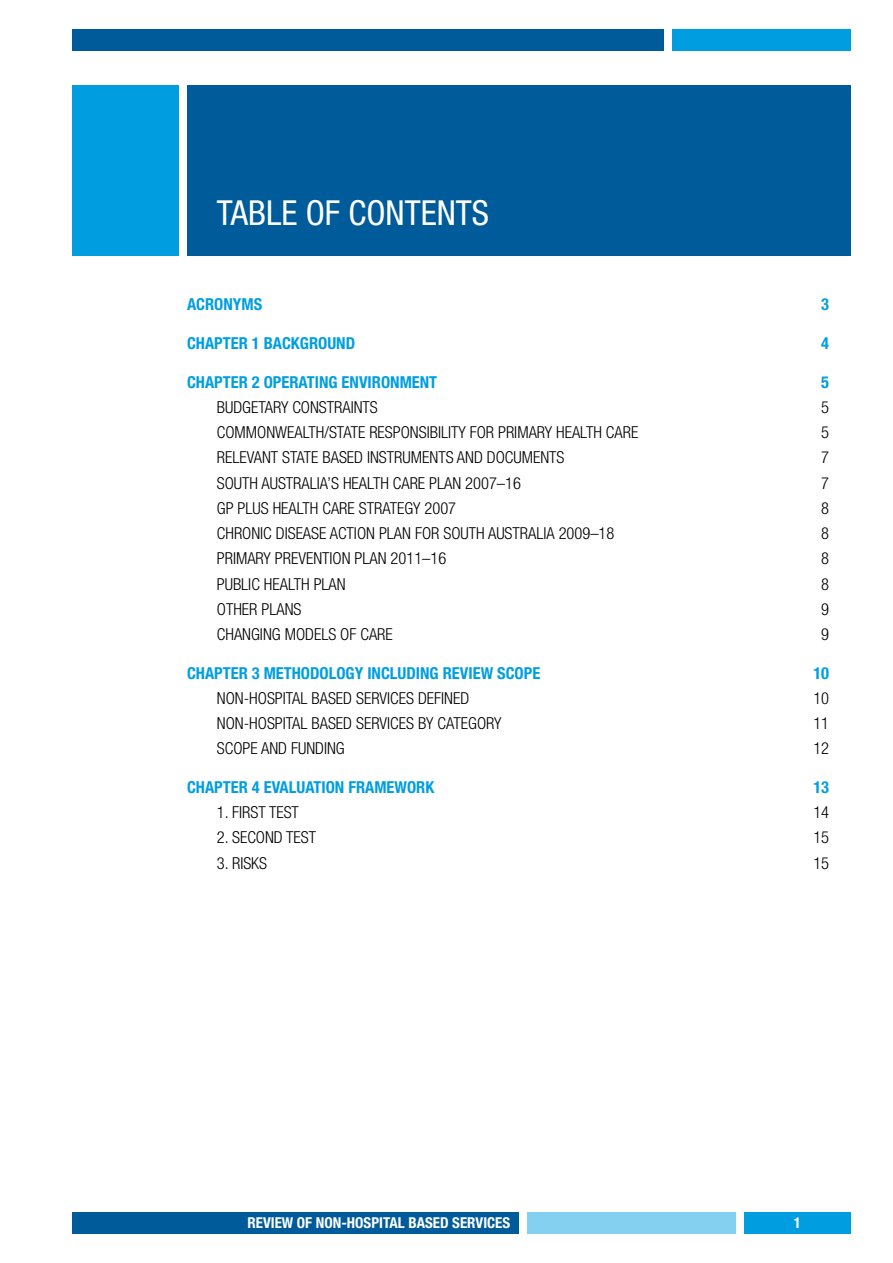
<style>
.page{position:relative;width:893px;height:1263px;background:#fff}
.page>*{position:absolute;margin:0;border:0;box-sizing:border-box;transform-origin:0 0}
.t1{font:condensed 34.5px "Helvetica Neue";color:#fff}
.t2{font:300 condensed 16.5px "Helvetica Neue";color:#000}
.t3{font:700 condensed 16.5px "Helvetica Neue";color:#009ee0}
.t4{font:700 condensed 15px "Helvetica Neue";color:#fff}
</style>
<div class="page">
<div style="left:187px;top:85px;width:663px;height:170px;background:#005b9a"></div>
<div style="left:72px;top:85px;width:107px;height:170px;background:#009ee0"></div>
<div style="left:72px;top:30px;width:591px;height:21px;background:#005b9a"></div>
<div style="left:72px;top:1212px;width:447px;height:21px;background:#005b9a"></div>
<div style="left:527px;top:1212px;width:209px;height:21px;background:#84d0f0"></div>
<div style="left:672px;top:30px;width:178px;height:21px;background:#009ee0"></div>
<div style="left:744px;top:1212px;width:106px;height:21px;background:#009ee0"></div>
<h1 class="t1" style="left:217px;top:193px;width:32px">TABLE</h1>
<h1 class="t1" style="left:306px;top:193px;width:62px">OF CONTENTS</h1>
<p class="t3" style="left:187px;top:295px;width:77px">ACRONYMS</p>
<p class="t3" style="left:821px;top:295px;width:9px">3</p>
<p class="t3" style="left:187px;top:333px;width:19px">CHAPTER</p>
<p class="t3" style="left:252px;top:333px;width:105px">1 BACKGROUND</p>
<p class="t3" style="left:821px;top:333px;width:9px">4</p>
<p class="t3" style="left:187px;top:372px;width:19px">CHAPTER</p>
<p class="t3" style="left:252px;top:372px;width:187px">2 OPERATING ENVIRONMENT</p>
<p class="t3" style="left:821px;top:372px;width:9px">5</p>
<p class="t2" style="left:217px;top:397px;width:162px">BUDGETARY CONSTRAINTS</p>
<p class="t2" style="left:821px;top:397px;width:9px">5</p>
<p class="t2" style="left:217px;top:423px;width:423px">COMMONWEALTH/STATE RESPONSIBILITY FOR PRIMARY HEALTH CARE</p>
<p class="t2" style="left:821px;top:423px;width:9px">5</p>
<p class="t2" style="left:217px;top:448px;width:349px">RELEVANT STATE BASED INSTRUMENTS AND DOCUMENTS</p>
<p class="t2" style="left:821px;top:448px;width:9px">7</p>
<p class="t2" style="left:217px;top:473px;width:306px">SOUTH AUSTRALIA’S HEALTH CARE PLAN 2007–16</p>
<p class="t2" style="left:821px;top:473px;width:9px">7</p>
<p class="t2" style="left:217px;top:498px;width:241px">GP PLUS HEALTH CARE STRATEGY 2007</p>
<p class="t2" style="left:821px;top:498px;width:9px">8</p>
<p class="t2" style="left:217px;top:524px;width:399px">CHRONIC DISEASE ACTION PLAN FOR SOUTH AUSTRALIA 2009–18</p>
<p class="t2" style="left:821px;top:524px;width:9px">8</p>
<p class="t2" style="left:217px;top:549px;width:231px">PRIMARY PREVENTION PLAN 2011–16</p>
<p class="t2" style="left:821px;top:549px;width:9px">8</p>
<p class="t2" style="left:217px;top:574px;width:130px">PUBLIC HEALTH PLAN</p>
<p class="t2" style="left:821px;top:574px;width:9px">8</p>
<p class="t2" style="left:217px;top:599px;width:86px">OTHER PLANS</p>
<p class="t2" style="left:821px;top:599px;width:9px">9</p>
<p class="t2" style="left:217px;top:625px;width:177px">CHANGING MODELS OF CARE</p>
<p class="t2" style="left:821px;top:625px;width:9px">9</p>
<p class="t3" style="left:187px;top:663px;width:19px">CHAPTER</p>
<p class="t3" style="left:252px;top:663px;width:290px">3 METHODOLOGY INCLUDING REVIEW SCOPE</p>
<p class="t3" style="left:813px;top:663px;width:17px">10</p>
<p class="t2" style="left:217px;top:688px;width:254px">NON-HOSPITAL BASED SERVICES DEFINED</p>
<p class="t2" style="left:813px;top:688px;width:17px">10</p>
<p class="t2" style="left:217px;top:714px;width:286px">NON-HOSPITAL BASED SERVICES BY CATEGORY</p>
<p class="t2" style="left:813px;top:714px;width:17px">11</p>
<p class="t2" style="left:217px;top:739px;width:129px">SCOPE AND FUNDING</p>
<p class="t2" style="left:813px;top:739px;width:17px">12</p>
<p class="t3" style="left:187px;top:777px;width:19px">CHAPTER</p>
<p class="t3" style="left:252px;top:777px;width:184px">4 EVALUATION FRAMEWORK</p>
<p class="t3" style="left:813px;top:777px;width:17px">13</p>
<p class="t2" style="left:217px;top:803px;width:84px">1. FIRST TEST</p>
<p class="t2" style="left:813px;top:803px;width:17px">14</p>
<p class="t2" style="left:217px;top:828px;width:101px">2. SECOND TEST</p>
<p class="t2" style="left:813px;top:828px;width:17px">15</p>
<p class="t2" style="left:217px;top:853px;width:52px">3. RISKS</p>
<p class="t2" style="left:813px;top:853px;width:17px">15</p>
<p class="t4" style="left:247px;top:1214px;width:264px">REVIEW OF NON-HOSPITAL BASED SERVICES</p>
<p class="t4" style="left:794px;top:1214px;width:9px">1</p>
</div>
